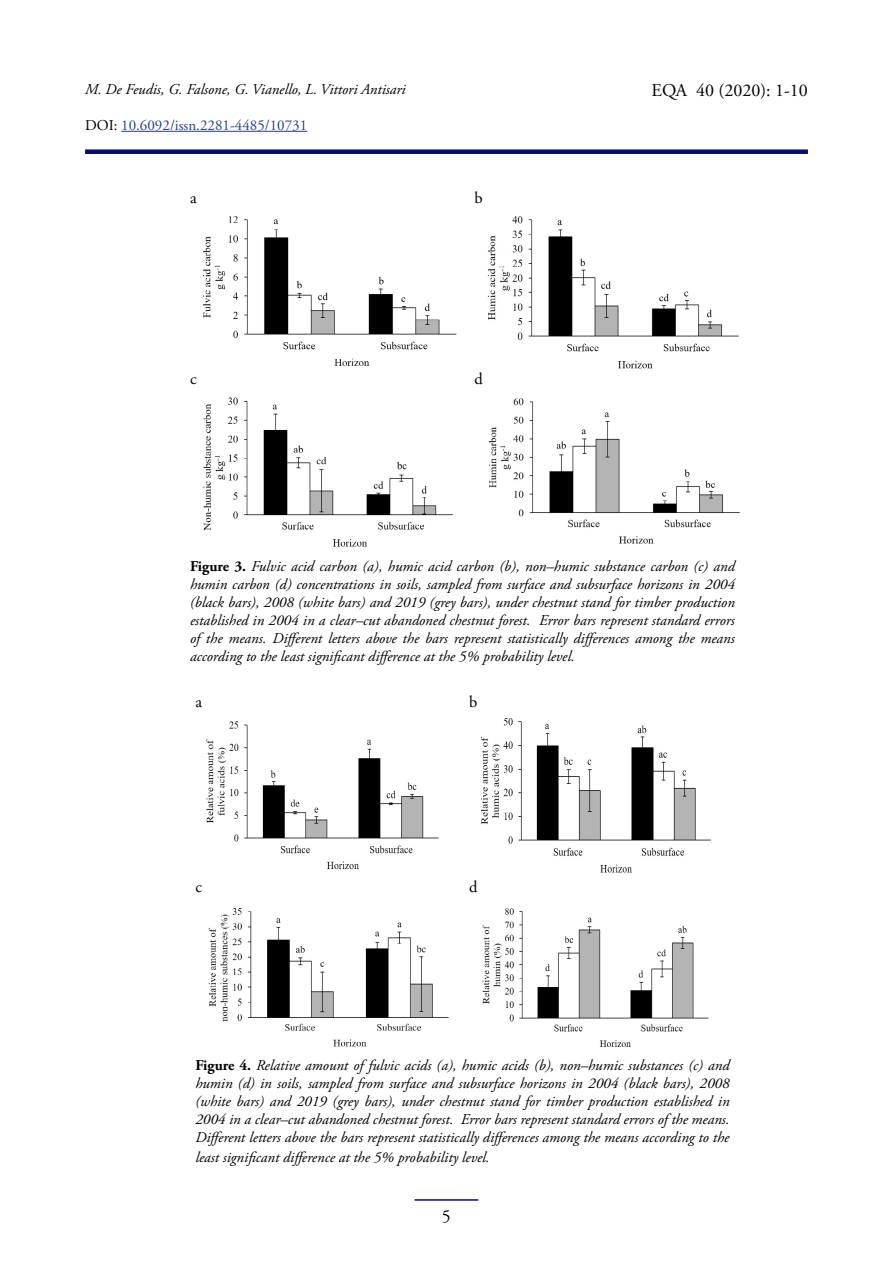
<style>
.page{position:relative;width:893px;height:1263px;background:#fff}
.page>*{position:absolute;margin:0;border:0;box-sizing:border-box;transform-origin:0 0}
.t1{font:18px "Adobe Garamond Pro";color:#000}
.t2{font:16.5px "Adobe Garamond Pro";color:#000}
.t3{font:italic 15px/18px "Adobe Garamond Pro";color:#000;text-align:justify}
.t4{font:15px "Adobe Garamond Pro";color:#25408f}
.s1{color:#000}
.s2{font-weight:700;font-style:normal}
</style>
<div class="page">
<div style="left:85px;top:149px;width:723px;height:5px;background:#060a77"></div>
<hr style="left:121px;top:131px;width:186px;height:1px;background:#25408f">
<hr style="left:415px;top:1199px;width:63px;height:2px;background:#060a77">
<img style="left:203px;top:216px;width:254px;height:150px">
<img style="left:487px;top:216px;width:252px;height:153px">
<img style="left:203px;top:397px;width:250px;height:150px">
<img style="left:488px;top:398px;width:252px;height:146px">
<img style="left:206px;top:721px;width:233px;height:149px">
<img style="left:480px;top:717px;width:231px;height:156px">
<img style="left:208px;top:908px;width:241px;height:139px">
<img style="left:482px;top:908px;width:227px;height:139px">
<p class="t3" style="left:85px;top:80px;width:322px">M. De Feudis, G. Falsone, G. Vianello, L. Vittori Antisari</p>
<p class="t4" style="left:85px;top:116px;width:224px"><span class="s1">DOI:</span> 10.6092/issn.2281-4485/10731</p>
<p class="t2" style="left:190px;top:188px;width:8px">a</p>
<p class="t2" style="left:475px;top:188px;width:10px">b</p>
<p class="t2" style="left:190px;top:369px;width:8px">c</p>
<p class="t2" style="left:475px;top:369px;width:10px">d</p>
<p class="t1" style="left:651px;top:79px;width:158px">EQA 40 (2020): 1-10</p>
<p class="t3" style="left:190px;top:557px;width:546px"><span class="s2">Figure 3.</span> Fulvic acid carbon (a), humic acid carbon (b), non–humic substance carbon (c) and humin carbon (d) concentrations in soils, sampled from surface and subsurface horizons in 2004 (black bars), 2008 (white bars) and 2019 (grey bars), under chestnut stand for timber production established in 2004 in a clear–cut abandoned chestnut forest. Error bars represent standard errors of the means. Different letters above the bars represent statistically differences among the means according to the least significant difference at the 5% probability level.</p>
<p class="t2" style="left:195px;top:691px;width:8px">a</p>
<p class="t2" style="left:469px;top:691px;width:10px">b</p>
<p class="t2" style="left:195px;top:877px;width:8px">c</p>
<p class="t2" style="left:469px;top:877px;width:10px">d</p>
<p class="t3" style="left:195px;top:1057px;width:536px"><span class="s2">Figure 4.</span> Relative amount of fulvic acids (a), humic acids (b), non–humic substances (c) and humin (d) in soils, sampled from surface and subsurface horizons in 2004 (black bars), 2008 (white bars) and 2019 (grey bars), under chestnut stand for timber production established in 2004 in a clear–cut abandoned chestnut forest. Error bars represent standard errors of the means.<br>Different letters above the bars represent statistically differences among the means according to the</p>
<p class="t3" style="left:195px;top:1148px;width:296px">least significant difference at the 5% probability level.</p>
<p class="t1" style="left:442px;top:1205px;width:10px">5</p>
</div>
